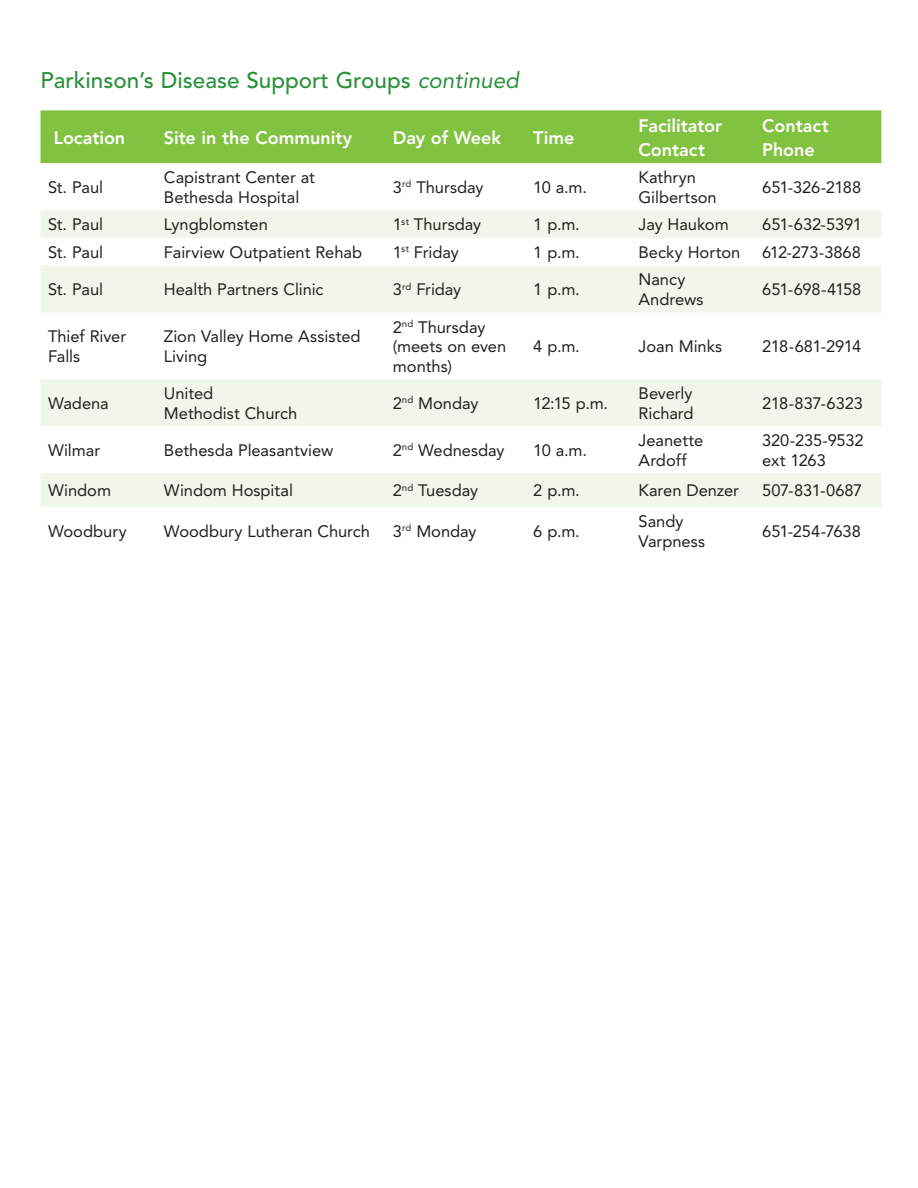
<style>
.page{position:relative;width:918px;height:1188px;background:#fff}
.page>*{position:absolute;margin:0;border:0;box-sizing:border-box;transform-origin:0 0}
.t1{font:500 22.5px "Avenir LT Std";color:#2a913b}
.t2{font:800 18px/24px "Avenir LT Std";letter-spacing:-.005em;color:#fff}
.t3{font:16.5px/19.5px "Avenir LT Std";color:#231f20}
.t4{font:16.5px "Avenir LT Std";letter-spacing:-.035em;color:#231f20}
.t5{font:16.5px "Avenir LT Std";letter-spacing:-.03em;color:#231f20}
.s1{font-weight:400;font-style:italic}
</style>
<div class="page">
<div style="left:40px;top:110px;width:841px;height:53px;background:#81c340"></div>
<svg style="left:40px;top:210px;width:841px;height:297px;fill:#f0f7ea"></svg>
<h1 class="t1" style="left:40px;top:67px;width:480px">Parkinson’s Disease Support Groups <span class="s1">continued</span></h1>
<p class="t2" style="left:54px;top:125px;width:73px">Location</p>
<p class="t2" style="left:164px;top:125px;width:190px">Site in the Community</p>
<p class="t2" style="left:393px;top:125px;width:110px">Day of Week</p>
<p class="t2" style="left:533px;top:125px;width:43px">Time</p>
<p class="t2" style="left:639px;top:113px;width:85px">Facilitator<br>Contact</p>
<p class="t2" style="left:762px;top:113px;width:68px">Contact<br>Phone</p>
<p class="t3" style="left:48px;top:178px;width:57px">St. Paul</p>
<p class="t3" style="left:164px;top:168px;width:153px">Capistrant Center at<br>Bethesda Hospital</p>
<p class="t3" style="left:393px;top:178px;width:92px">3<sup>rd</sup> Thursday</p>
<p class="t3" style="left:533px;top:178px;width:55px">10 a.m.</p>
<p class="t3" style="left:639px;top:168px;width:80px">Kathryn<br>Gilbertson</p>
<p class="t3" style="left:762px;top:178px;width:100px">651-326-2188</p>
<p class="t3" style="left:48px;top:215px;width:57px">St. Paul</p>
<p class="t3" style="left:164px;top:215px;width:105px">Lyngblomsten</p>
<p class="t3" style="left:393px;top:215px;width:90px">1<sup>st</sup> Thursday</p>
<p class="t3" style="left:533px;top:215px;width:48px">1 p.m.</p>
<p class="t3" style="left:639px;top:215px;width:92px">Jay Haukom</p>
<p class="t3" style="left:762px;top:215px;width:101px">651-632-5391</p>
<p class="t3" style="left:48px;top:243px;width:57px">St. Paul</p>
<p class="t3" style="left:164px;top:243px;width:200px">Fairview Outpatient Rehab</p>
<p class="t3" style="left:393px;top:243px;width:67px">1<sup>st</sup> Friday</p>
<p class="t3" style="left:533px;top:243px;width:48px">1 p.m.</p>
<p class="t3" style="left:639px;top:243px;width:103px">Becky Horton</p>
<p class="t3" style="left:762px;top:243px;width:100px">612-273-3868</p>
<p class="t3" style="left:48px;top:280px;width:57px">St. Paul</p>
<p class="t3" style="left:164px;top:280px;width:161px">Health Partners Clinic</p>
<p class="t3" style="left:393px;top:280px;width:70px">3<sup>rd</sup> Friday</p>
<p class="t3" style="left:533px;top:280px;width:48px">1 p.m.</p>
<p class="t3" style="left:639px;top:270px;width:66px">Nancy<br>Andrews</p>
<p class="t4" style="left:762px;top:280px;width:101px">651-698-4158</p>
<p class="t3" style="left:48px;top:327px;width:80px">Thief River<br>Falls</p>
<p class="t3" style="left:164px;top:327px;width:198px">Zion Valley Home Assisted<br>Living</p>
<p class="t3" style="left:393px;top:317px;width:115px">2<sup>nd</sup> Thursday (meets on even months)</p>
<p class="t3" style="left:533px;top:337px;width:48px">4 p.m.</p>
<p class="t3" style="left:639px;top:337px;width:85px">Joan Minks</p>
<p class="t5" style="left:762px;top:337px;width:100px">218-681-2914</p>
<p class="t3" style="left:48px;top:394px;width:62px">Wadena</p>
<p class="t3" style="left:164px;top:384px;width:135px">United<br>Methodist Church</p>
<p class="t3" style="left:393px;top:394px;width:87px">2<sup>nd</sup> Monday</p>
<p class="t3" style="left:533px;top:394px;width:76px">12:15 p.m.</p>
<p class="t3" style="left:639px;top:384px;width:57px">Beverly<br>Richard</p>
<p class="t3" style="left:762px;top:394px;width:102px">218-837-6323</p>
<p class="t3" style="left:48px;top:441px;width:54px">Wilmar</p>
<p class="t3" style="left:164px;top:441px;width:171px">Bethesda Pleasantview</p>
<p class="t3" style="left:393px;top:441px;width:113px">2<sup>nd</sup> Wednesday</p>
<p class="t3" style="left:533px;top:441px;width:55px">10 a.m.</p>
<p class="t3" style="left:639px;top:431px;width:66px">Jeanette<br>Ardoff</p>
<p class="t3" style="left:762px;top:431px;width:103px">320-235-9532 ext 1263</p>
<p class="t3" style="left:48px;top:481px;width:64px">Windom</p>
<p class="t3" style="left:164px;top:481px;width:131px">Windom Hospital</p>
<p class="t3" style="left:393px;top:481px;width:87px">2<sup>nd</sup> Tuesday</p>
<p class="t3" style="left:533px;top:481px;width:48px">2 p.m.</p>
<p class="t3" style="left:639px;top:481px;width:102px">Karen Denzer</p>
<p class="t3" style="left:762px;top:481px;width:102px">507-831-0687</p>
<p class="t3" style="left:48px;top:521px;width:80px">Woodbury</p>
<p class="t3" style="left:164px;top:521px;width:208px">Woodbury Lutheran Church</p>
<p class="t3" style="left:393px;top:521px;width:85px">3<sup>rd</sup> Monday</p>
<p class="t3" style="left:533px;top:521px;width:48px">6 p.m.</p>
<p class="t3" style="left:639px;top:512px;width:68px">Sandy<br>Varpness</p>
<p class="t3" style="left:762px;top:521px;width:100px">651-254-7638</p>
</div>
